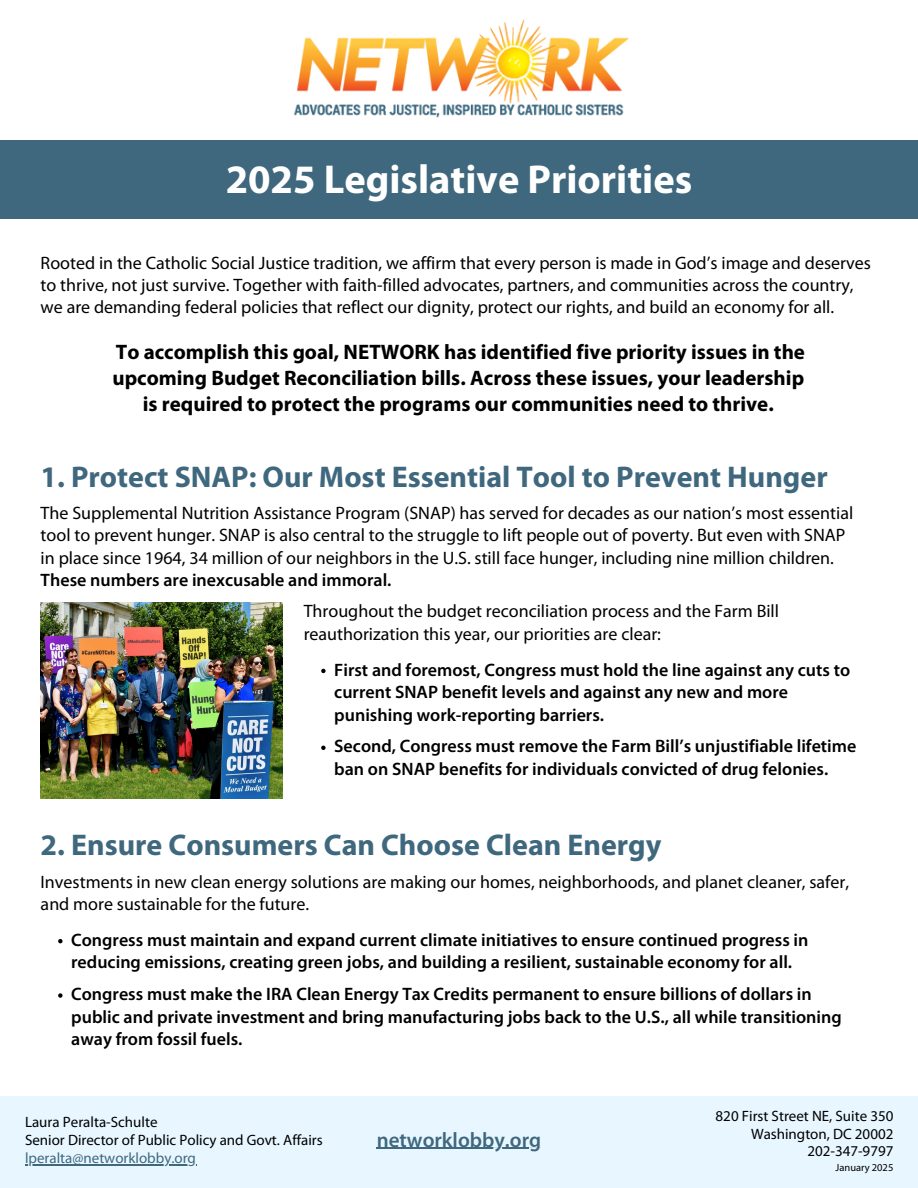
<style>
.page{position:relative;width:918px;height:1188px;background:#fff}
.page>*{position:absolute;margin:0;border:0;box-sizing:border-box;transform-origin:0 0}
.t1{font:700 40.5px "Myriad Pro";color:#fff}
.t2{font:700 30px "Myriad Pro";color:#3f687e}
.t3{font:700 21px/25.8px "Myriad Pro";color:#000;text-align:center}
.t4{font:600 21px "Myriad Pro";color:#3f687e}
.t5{font:18px/22.5px "Myriad Pro";color:#000}
.t6{font:600 18px/22.5px "Myriad Pro";color:#000}
.t7{font:15px "Myriad Pro";color:#000}
.t8{font:15px "Myriad Pro";color:#3f687e}
.t9{font:10.5px "Myriad Pro";color:#000}
.s1{font-weight:600}
</style>
<div class="page">
<div style="left:0;top:140px;width:918px;height:79px;background:#3f687e"></div>
<img style="left:293px;top:19px;width:336px;height:99px">
<svg style="left:58px;top:939px;width:5px;height:4px"></svg>
<svg style="left:58px;top:993px;width:5px;height:5px"></svg>
<img style="left:41px;top:603px;width:242px;height:196px">
<svg style="left:321px;top:669px;width:5px;height:4px"></svg>
<svg style="left:321px;top:746px;width:5px;height:4px"></svg>
<div style="left:0;top:1096px;width:918px;height:92px;background:#e8f7ff"></div>
<hr style="left:377px;top:1148px;width:164px;height:1px;background:#3f687e">
<hr style="left:25px;top:1165px;width:171px;height:1px;background:#3f687e">
<p class="t1" style="left:226px;top:163px;width:468px">2025 Legislative Priorities</p>
<h1 class="t5" style="left:41px;top:254px;width:832px;line-height:21.9px">Rooted in the Catholic Social Justice tradition, we affirm that every person is made in God’s image and deserves to thrive, not just survive. Together with faith-filled advocates, partners, and communities across the country, we are demanding federal policies that reflect our dignity, protect our rights, and build an economy for all.</h1>
<p class="t3" style="left:112px;top:341px;width:694px">To accomplish this goal, NETWORK has identified five priority issues in the upcoming Budget Reconciliation bills. Across these issues, your leadership is required to protect the programs our communities need to thrive.</p>
<h4 class="t2" style="left:41px;top:465px;width:789px">1. Protect SNAP: Our Most Essential Tool to Prevent Hunger</h4>
<h3 class="t5" style="left:41px;top:503px;width:814px">The Supplemental Nutrition Assistance Program (SNAP) has served for decades as our nation’s most essential tool to prevent hunger. SNAP is also central to the struggle to lift people out of poverty. But even with SNAP in place since 1964, 34 million of our neighbors in the U.S. still face hunger, including nine million children.<br><span class="s1">These numbers are inexcusable and immoral.</span></h3>
<p class="t5" style="left:304px;top:602px;width:477px">Throughout the budget reconciliation process and the Farm Bill reauthorization this year, our priorities are clear:</p>
<h2 class="t6" style="left:334px;top:660px;width:517px">First and foremost, Congress must hold the line against any cuts to current SNAP benefit levels and against any new and more punishing work-reporting barriers.</h2>
<h4 class="t6" style="left:334px;top:737px;width:524px">Second, Congress must remove the Farm Bill’s unjustifiable lifetime ban on SNAP benefits for individuals convicted of drug felonies.</h4>
<h2 class="t2" style="left:41px;top:832px;width:622px">2. Ensure Consumers Can Choose Clean Energy</h2>
<h4 class="t5" style="left:41px;top:872px;width:810px">Investments in new clean energy solutions are making our homes, neighborhoods, and planet cleaner, safer, and more sustainable for the future.</h4>
<p class="t6" style="left:71px;top:930px;width:739px">Congress must maintain and expand current climate initiatives to ensure continued progress in reducing emissions, creating green jobs, and building a resilient, sustainable economy for all.</p>
<h4 class="t6" style="left:71px;top:984px;width:772px">Congress must make the IRA Clean Energy Tax Credits permanent to ensure billions of dollars in public and private investment and bring manufacturing jobs back to the U.S., all while transitioning away from fossil fuels.</h4>
<h3 class="t7" style="left:25px;top:1116px;width:134px">Laura Peralta-Schulte</h3>
<p class="t7" style="left:25px;top:1134px;width:299px">Senior Director of Public Policy and Govt. Affairs</p>
<p class="t8" style="left:25px;top:1152px;width:173px">lperalta@networklobby.org</p>
<p class="t4" style="left:377px;top:1131px;width:166px">networklobby.org</p>
<p class="t7" style="left:716px;top:1110px;width:179px">820 First Street NE, Suite 350</p>
<p class="t7" style="left:751px;top:1127px;width:144px">Washington, DC 20002</p>
<p class="t7" style="left:807px;top:1145px;width:88px">202-347-9797</p>
<p class="t9" style="left:836px;top:1163px;width:59px">January 2025</p>
</div>
